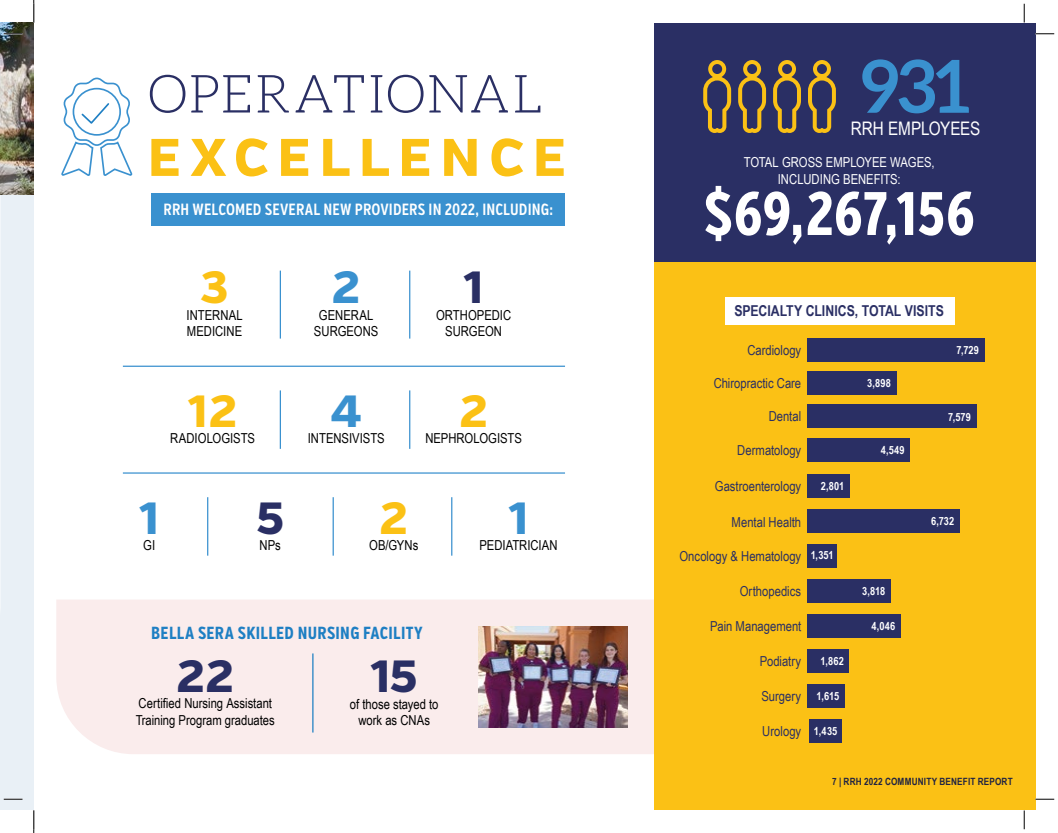
<style>
.page{position:relative;width:1058px;height:833px;background:#fff}
.page>*{position:absolute;margin:0;border:0;box-sizing:border-box;transform-origin:0 0}
.t1{font:700 72.88px "Aleo";color:#3a91cf}
.t2{font:700 61.25px "Verb Comp";color:#fff}
.t3{font:300 52.75px "Aleo";letter-spacing:.02em;color:#2a2f64}
.t4{font:800 52.75px "Verb";letter-spacing:.17em;color:#fbc115}
.t5{font:800 45px "Verb";color:#2a2f64}
.t6{font:800 45px "Verb";color:#fbc115}
.t7{font:800 45px "Verb";color:#3a91cf}
.t8{font:18.62px "Arial Narrow";letter-spacing:-.01em;color:#fff}
.t9{font:700 17.5px "Verb Comp";letter-spacing:.015em;color:#1e7fc3}
.t10{font:600 16.25px "Verb Comp";letter-spacing:.005em;color:#fff}
.t11{font:700 15px "Arial Narrow";color:#2a2f64}
.t12{font:13.75px/16.5px "Arial Narrow";color:#000;text-align:center}
.t13{font:13.75px "Arial Narrow";color:#2a2f64}
.t14{font:13.75px/16.5px "Arial Narrow";letter-spacing:-.005em;color:#fff;text-align:center}
.t15{font:700 11.25px "Arial Narrow";letter-spacing:.01em;color:#fff}
.t16{font:700 10px "Arial Narrow";letter-spacing:.015em;color:#202342}
.s1{font-weight:700;font-size:11.25px;color:#fff}
</style>
<div class="page">
<div style="left:0;top:22px;width:34px;height:788px;background:#e9f0f6"></div>
<div style="left:56px;top:600px;width:598px;height:154px;background:#faecec"></div>
<div style="left:654px;top:22px;width:381px;height:240px;background:#2a2f64"></div>
<div style="left:654px;top:262px;width:381px;height:548px;background:#fbc115"></div>
<div style="left:152px;top:193px;width:413px;height:32px;background:#3a91cf"></div>
<svg style="left:703px;top:60px;width:133px;height:73px"></svg>
<svg style="left:61px;top:77px;width:72px;height:99px"></svg>
<hr style="left:312px;top:653px;width:1px;height:79px;background:#1e7fc3">
<img style="left:478px;top:626px;width:150px;height:101px">
<div style="left:807px;top:338px;width:177px;height:23px;background:#2a2f64"></div>
<div style="left:807px;top:371px;width:89px;height:24px;background:#2a2f64"></div>
<div style="left:807px;top:404px;width:169px;height:24px;background:#2a2f64"></div>
<div style="left:807px;top:438px;width:103px;height:23px;background:#2a2f64"></div>
<div style="left:807px;top:474px;width:42px;height:24px;background:#2a2f64"></div>
<div style="left:807px;top:509px;width:152px;height:24px;background:#2a2f64"></div>
<div style="left:807px;top:544px;width:30px;height:23px;background:#2a2f64"></div>
<div style="left:807px;top:614px;width:94px;height:23px;background:#2a2f64"></div>
<div style="left:807px;top:649px;width:42px;height:23px;background:#2a2f64"></div>
<div style="left:807px;top:684px;width:37px;height:23px;background:#2a2f64"></div>
<div style="left:809px;top:719px;width:32px;height:23px;background:#2a2f64"></div>
<div style="left:807px;top:579px;width:84px;height:23px;background:#2a2f64"></div>
<div style="left:724px;top:297px;width:230px;height:28px;background:#fff"></div>
<img style="left:22px;top:22px;width:12px;height:173px">
<hr style="left:409px;top:390px;width:1px;height:59px;background:#3a91cf">
<hr style="left:280px;top:390px;width:1px;height:59px;background:#3a91cf">
<hr style="left:207px;top:497px;width:1px;height:58px;background:#3a91cf">
<hr style="left:332px;top:497px;width:2px;height:58px;background:#3a91cf">
<hr style="left:451px;top:497px;width:1px;height:58px;background:#3a91cf">
<hr style="left:280px;top:270px;width:1px;height:68px;background:#3a91cf">
<hr style="left:409px;top:270px;width:1px;height:68px;background:#3a91cf">
<hr style="left:123px;top:472px;width:442px;height:1px;background:#3a91cf">
<hr style="left:123px;top:365px;width:442px;height:2px;background:#3a91cf">
<img style="left:0;top:22px;width:22px;height:173px">
<svg style="left:1035px;top:33px;width:19px;height:2px"></svg>
<svg style="left:4px;top:798px;width:18px;height:2px"></svg>
<svg style="left:1035px;top:798px;width:19px;height:2px"></svg>
<svg style="left:33px;top:0;width:2px;height:22px"></svg>
<svg style="left:33px;top:810px;width:2px;height:22px"></svg>
<svg style="left:1023px;top:4px;width:2px;height:18px"></svg>
<svg style="left:1023px;top:810px;width:2px;height:19px"></svg>
<h3 class="t3" style="left:148px;top:65px;width:397px">OPERATIONAL</h3>
<h3 class="t4" style="left:148px;top:125px;width:419px">EXCELLENCE</h3>
<p class="t10" style="left:163px;top:200px;width:391px">RRH WELCOMED SEVERAL NEW PROVIDERS IN 2022, INCLUDING:</p>
<h3 class="t6" style="left:201px;top:260px;width:29px">3</h3>
<p class="t12" style="left:186px;top:306px;width:58px;text-align:left">INTERNAL<br>MEDICINE</p>
<h3 class="t6" style="left:188px;top:384px;width:50px">12</h3>
<p class="t12" style="left:170px;top:430px;width:86px">RADIOLOGISTS</p>
<h3 class="t7" style="left:140px;top:490px;width:21px">1</h3>
<p class="t12" style="left:143px;top:536px;width:13px">GI</p>
<h3 class="t5" style="left:256px;top:490px;width:29px">5</h3>
<p class="t12" style="left:260px;top:536px;width:23px">NPs</p>
<h3 class="t7" style="left:332px;top:260px;width:29px">2</h3>
<p class="t12" style="left:314px;top:306px;width:66px">GENERAL<br>SURGEONS</p>
<h3 class="t5" style="left:464px;top:260px;width:21px">1</h3>
<p class="t12" style="left:436px;top:306px;width:77px">ORTHOPEDIC<br>SURGEON</p>
<h3 class="t7" style="left:331px;top:383px;width:32px">4</h3>
<p class="t12" style="left:308px;top:430px;width:78px">INTENSIVISTS</p>
<h3 class="t6" style="left:459px;top:383px;width:29px">2</h3>
<p class="t12" style="left:425px;top:430px;width:98px">NEPHROLOGISTS</p>
<h3 class="t6" style="left:380px;top:490px;width:29px">2</h3>
<p class="t12" style="left:369px;top:536px;width:51px">OB/GYNs</p>
<h3 class="t7" style="left:509px;top:490px;width:21px">1</h3>
<p class="t12" style="left:479px;top:536px;width:80px">PEDIATRICIAN</p>
<p class="t9" style="left:151px;top:622px;width:273px">BELLA SERA SKILLED NURSING FACILITY</p>
<h3 class="t5" style="left:177px;top:648px;width:58px">22</h3>
<p class="t12" style="left:136px;top:694px;width:140px;text-align:left">Certified Nursing Assistant<br>Training Program graduates</p>
<h3 class="t5" style="left:371px;top:649px;width:48px">15</h3>
<p class="t12" style="left:350px;top:695px;width:90px">of those stayed to work as CNAs</p>
<h1 class="t1" style="left:861px;top:44px;width:111px">931</h1>
<h3 class="t8" style="left:850px;top:115px;width:131px">RRH EMPLOYEES</h3>
<p class="t14" style="left:743px;top:153px;width:192px">TOTAL GROSS EMPLOYEE WAGES,<br>INCLUDING BENEFITS:</p>
<h2 class="t2" style="left:703px;top:178px;width:273px">$69,267,156</h2>
<p class="t11" style="left:734px;top:299px;width:211px">SPECIALTY CLINICS, TOTAL VISITS</p>
<p class="t13" style="left:747px;top:340px;width:55px">Cardiology</p>
<p class="t15" style="left:956px;top:341px;width:24px">7,729</p>
<p class="t13" style="left:713px;top:373px;width:89px">Chiropractic Care</p>
<p class="t15" style="left:867px;top:375px;width:25px">3,898</p>
<p class="t13" style="left:768px;top:406px;width:34px">Dental</p>
<p class="t15" style="left:948px;top:408px;width:24px">7,579</p>
<p class="t13" style="left:737px;top:440px;width:65px">Dermatology</p>
<p class="t15" style="left:880px;top:441px;width:25px">4,549</p>
<p class="t13" style="left:715px;top:476px;width:88px">Gastroenterology</p>
<p class="t15" style="left:820px;top:477px;width:25px">2,801</p>
<p class="t13" style="left:731px;top:512px;width:71px">Mental Health</p>
<p class="t15" style="left:931px;top:512px;width:25px">6,732</p>
<p class="t13" style="left:679px;top:545px;width:156px">Oncology &amp; Hematology <span class="s1">1,351</span></p>
<p class="t13" style="left:739px;top:580px;width:63px">Orthopedics</p>
<p class="t15" style="left:862px;top:582px;width:25px">3,818</p>
<p class="t13" style="left:710px;top:615px;width:93px">Pain Management</p>
<p class="t15" style="left:871px;top:617px;width:25px">4,046</p>
<p class="t13" style="left:759px;top:650px;width:43px">Podiatry</p>
<p class="t15" style="left:820px;top:652px;width:25px">1,862</p>
<p class="t13" style="left:761px;top:685px;width:79px">Surgery <span class="s1">1,615</span></p>
<p class="t13" style="left:762px;top:720px;width:77px">Urology <span class="s1">1,435</span></p>
<p class="t16" style="left:832px;top:774px;width:182px">7 | RRH 2022 COMMUNITY BENEFIT REPORT</p>
</div>
